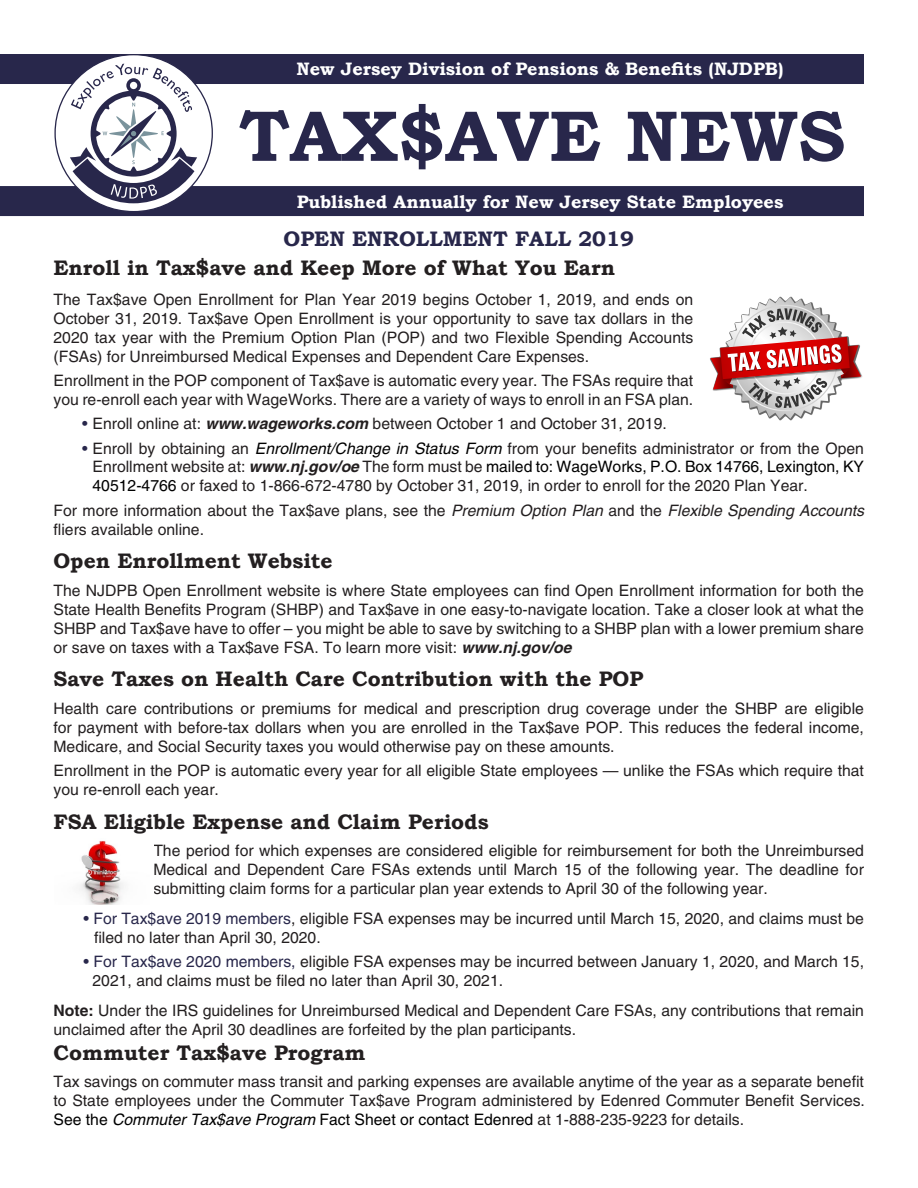
<style>
.page{position:relative;width:918px;height:1188px;background:#fff}
.page>*{position:absolute;margin:0;border:0;box-sizing:border-box;transform-origin:0 0}
.t1{font:700 72px "Bookman Old Style";color:#28274b}
.t2{font:700 21px "Bookman Old Style";color:#231f20}
.t3{font:700 21px "Bookman Old Style";color:#28274b}
.t4{font:700 18px "Bookman Old Style";color:#fff}
.t5{font:15.75px/18.9px "Helvetica";color:#231f20;text-align:justify}
.s1{color:#28274b}
.s2{font-weight:700;font-style:italic}
.s3{font-style:italic;color:#000}
.s4{color:#000}
.s5{font-style:italic}
.s6{font-weight:700}
</style>
<div class="page">
<img style="left:79px;top:841px;width:45px;height:63px">
<div style="left:0;top:186px;width:864px;height:30px;background:#28274b"></div>
<div style="left:0;top:54px;width:864px;height:30px;background:#28274b"></div>
<div style="left:55px;top:55px;width:157px;height:157px;background:#fff;border-radius:50%"></div>
<svg style="left:70px;top:64px;width:127px;height:139px"></svg>
<svg style="left:710px;top:296px;width:153px;height:125px"></svg>
<p class="t4" style="left:297px;top:56px;width:489px">New Jersey Division of Pensions &amp; Benefits (NJDPB)</p>
<h1 class="t1" style="left:239px;top:84px;width:608px">tAX$AVE NEWS</h1>
<p class="t4" style="left:297px;top:188px;width:488px">Published Annually for New Jersey State Employees</p>
<h2 class="t3" style="left:284px;top:223px;width:352px">OPEN ENROLLMENT FALL 2019</h2>
<h2 class="t2" style="left:54px;top:253px;width:563px">Enroll in Tax$ave and Keep More of What You Earn</h2>
<p class="t5" style="left:54px;top:290px;width:641px">The Tax$ave Open Enrollment for Plan Year 2019 begins October 1, 2019, and ends on October 31, 2019. Tax$ave Open Enrollment is your opportunity to save tax dollars in the 2020 tax year with the Premium Option Plan (POP) and two Flexible Spending Accounts (FSAs) for Unreimbursed Medical Expenses and Dependent Care Expenses.</p>
<p class="t5" style="left:54px;top:371px;width:641px">Enrollment in the POP component of Tax$ave is automatic every year. The FSAs require that you re-enroll each year with WageWorks. There are a variety of ways to enroll in an FSA plan.</p>
<p class="t5" style="left:82px;top:414px;width:586px"><span class="s1">•</span> Enroll online at: <span class="s2">www.wageworks.com</span> between October 1 and October 31, 2019.</p>
<p class="t5" style="left:93px;top:439px;width:773px;text-indent:-11px"><span class="s1">•</span> Enroll by obtaining an <span class="s3">Enrollment/Change in Status Form</span> from your benefits administrator or from the Open Enrollment website at: <span class="s2">www.nj.gov/oe</span> The form must be <span class="s4">mailed to: WageWorks, P.O. Box 14766, Lexington, KY 40512-4766</span> or faxed to 1-866-672-4780 by October 31, 2019, in order to enroll for the 2020 Plan Year.</p>
<p class="t5" style="left:54px;top:501px;width:812px">For more information about the Tax$ave plans, see the <span class="s5">Premium Option Plan</span> and the <span class="s5">Flexible Spending Accounts </span>fliers available online.</p>
<h2 class="t2" style="left:54px;top:546px;width:281px">Open Enrollment Website</h2>
<p class="t5" style="left:54px;top:581px;width:812px">The NJDPB Open Enrollment website is where State employees can find Open Enrollment information for both the State Health Benefits Program (SHBP) and Tax$ave in one easy-to-navigate location. Take a closer look at what the SHBP and Tax$ave have to offer – you might be able to save by switching to a SHBP plan with a lower premium share or save on taxes with a Tax$ave FSA. To learn more visit: <span class="s2">www.nj.gov/oe</span></p>
<h2 class="t2" style="left:54px;top:664px;width:591px">Save Taxes on Health Care Contribution with the POP</h2>
<p class="t5" style="left:54px;top:699px;width:812px">Health care contributions or premiums for medical and prescription drug coverage under the SHBP are eligible for payment with before-tax dollars when you are enrolled in the Tax$ave POP. This reduces the federal income, Medicare, and Social Security taxes you would otherwise pay on these amounts.</p>
<p class="t5" style="left:54px;top:761px;width:812px">Enrollment in the POP is automatic every year for all eligible State employees — unlike the FSAs which require that you re-enroll each year.</p>
<h2 class="t2" style="left:54px;top:806px;width:437px">FSA Eligible Expense and Claim Periods</h2>
<p class="t5" style="left:153px;top:841px;width:712px">The period for which expenses are considered eligible for reimbursement for both the Unreimbursed Medical and Dependent Care FSAs extends until March 15 of the following year. The deadline for submitting claim forms for a particular plan year extends to April 30 of the following year.</p>
<p class="t5" style="left:94px;top:909px;width:772px;text-indent:-11px"><span class="s1">• For Tax$ave 2019 members</span>, eligible FSA expenses may be incurred until March 15, 2020, and claims must be filed no later than April 30, 2020.</p>
<p class="t5" style="left:93px;top:952px;width:773px;text-indent:-9px"><span class="s1">• For Tax$ave 2020 members,</span> eligible FSA expenses may be incurred between January 1, 2020, and March 15,<br>2021, and claims must be filed no later than April 30, 2021.</p>
<p class="t5" style="left:54px;top:1001px;width:812px"><span class="s6">Note:</span> Under the IRS guidelines for Unreimbursed Medical and Dependent Care FSAs, any contributions that remain unclaimed after the April 30 deadlines are forfeited by the plan participants.</p>
<h2 class="t2" style="left:54px;top:1037px;width:314px">Commuter Tax$ave Program</h2>
<p class="t5" style="left:54px;top:1072px;width:813px">Tax savings on commuter mass transit and parking expenses are available anytime of the year as a separate benefit to State employees under the Commuter Tax$ave Program administered by Edenred Commuter Benefit Services.<br><span class="s4">See the</span> <span class="s3">Commuter Tax$ave Program</span> <span class="s4">Fact Sheet or contact Edenred</span> at 1-888-235-9223 for details.</p>
</div>
